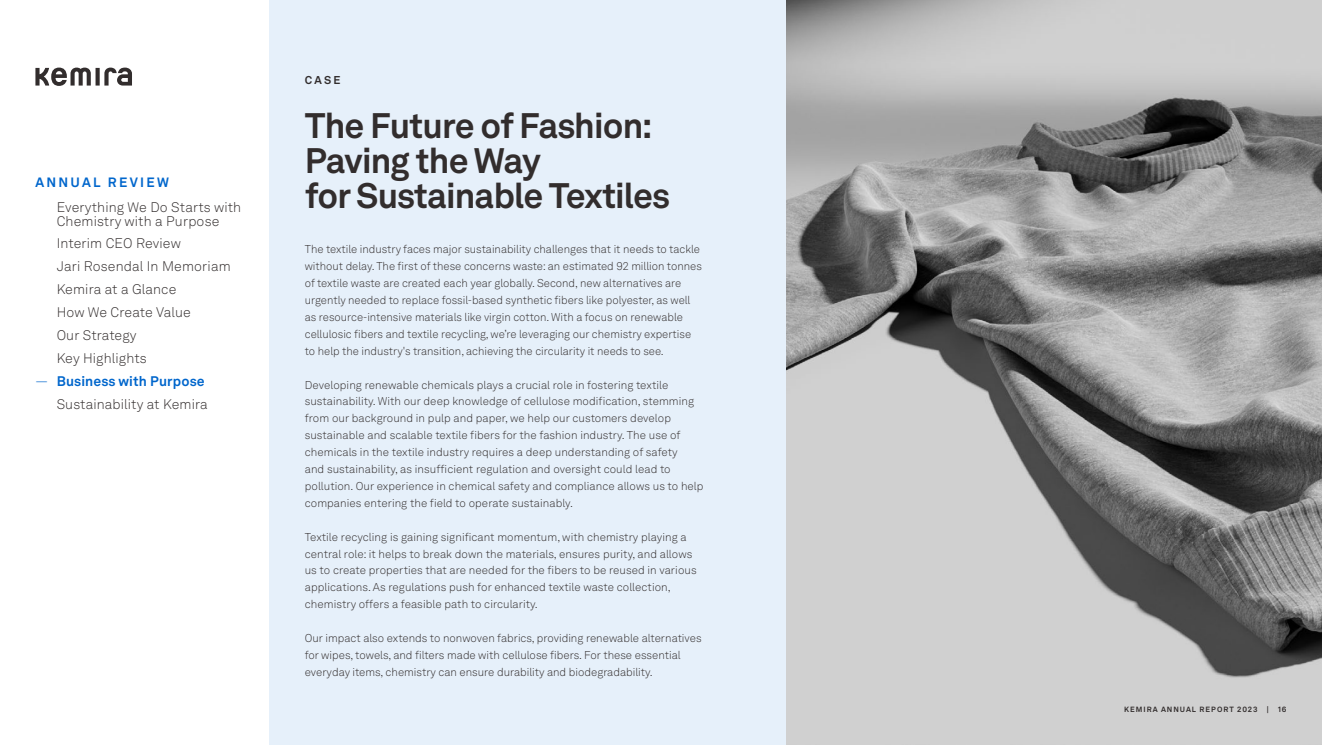
<style>
.page{position:relative;width:1322px;height:745px;background:#fff}
.page>*{position:absolute;margin:0;border:0;box-sizing:border-box;transform-origin:0 0}
.t1{font:700 35px/35px "Akkurat LL";letter-spacing:-.025em;color:#322d2d}
.t2{font:300 13.75px/13.8px "Akkurat LL";letter-spacing:.01em;color:#322d2d}
.t3{font:700 13.75px "Akkurat LL";letter-spacing:.01em;color:#06c}
.t4{font:700 13.38px "Akkurat LL";letter-spacing:.17em;color:#06c}
.t5{font:300 11.25px/16.9px "Akkurat LL";color:#322d2d}
.t6{font:700 11.25px "Akkurat LL";color:#322d2d}
.t7{font:700 7.5px "Akkurat LL";letter-spacing:.13em;color:#322d2d}
.s1{font-weight:300}
</style>
<div class="page">
<div style="left:269px;top:0;width:518px;height:744px;background:#e6f0fa"></div>
<img style="left:787px;top:0;width:535px;height:744px">
<svg style="left:96px;top:68px;width:4px;height:17px"></svg>
<svg style="left:104px;top:67px;width:28px;height:18px"></svg>
<svg style="left:35px;top:67px;width:56px;height:19px"></svg>
<p class="t4" style="left:35px;top:172px;width:135px">ANNUAL REVIEW</p>
<p class="t2" style="left:57px;top:200px;width:186px">Everything We Do Starts with<br>Chemistry with a Purpose</p>
<p class="t2" style="left:57px;top:236px;width:126px">Interim CEO Review</p>
<p class="t2" style="left:57px;top:259px;width:175px">Jari Rosendal In Memoriam</p>
<p class="t2" style="left:57px;top:282px;width:121px">Kemira at a Glance</p>
<p class="t2" style="left:57px;top:305px;width:136px">How We Create Value</p>
<p class="t2" style="left:57px;top:328px;width:81px">Our Strategy</p>
<p class="t2" style="left:57px;top:350px;width:92px">Key Highlights</p>
<p class="t3" style="left:35px;top:370px;width:171px"><span class="s1">—</span> Business with Purpose</p>
<p class="t2" style="left:57px;top:396px;width:152px">Sustainability at Kemira</p>
<p class="t6" style="left:305px;top:72px;width:37px">CASE</p>
<h1 class="t1" style="left:305px;top:106px;width:367px">The Future of Fashion:<br>Paving the Way<br>for Sustainable Textiles</h1>
<p class="t5" style="left:305px;top:240px;width:398px">The textile industry faces major sustainability challenges that it needs to tackle without delay. The first of these concerns waste: an estimated 92 million tonnes of textile waste are created each year globally. Second, new alternatives are urgently needed to replace fossil-based synthetic fibers like polyester, as well as resource-intensive materials like virgin cotton. With a focus on renewable cellulosic fibers and textile recycling, we’re leveraging our chemistry expertise to help the industry's transition, achieving the circularity it needs to see.</p>
<p class="t5" style="left:305px;top:375px;width:400px">Developing renewable chemicals plays a crucial role in fostering textile sustainability. With our deep knowledge of cellulose modification, stemming from our background in pulp and paper, we help our customers develop sustainable and scalable textile fibers for the fashion industry. The use of chemicals in the textile industry requires a deep understanding of safety<br>and sustainability, as insufficient regulation and oversight could lead to pollution. Our experience in chemical safety and compliance allows us to help companies entering the field to operate sustainably.</p>
<p class="t5" style="left:305px;top:527px;width:393px">Textile recycling is gaining significant momentum, with chemistry playing a central role: it helps to break down the materials, ensures purity, and allows us to create properties that are needed for the fibers to be reused in various applications. As regulations push for enhanced textile waste collection, chemistry offers a feasible path to circularity.</p>
<p class="t5" style="left:305px;top:629px;width:398px">Our impact also extends to nonwoven fabrics, providing renewable alternatives for wipes, towels, and filters made with cellulose fibers. For these essential everyday items, chemistry can ensure durability and biodegradability.</p>
<p class="t7" style="left:1124px;top:703px;width:164px">KEMIRA ANNUAL REPORT 2023 | 16</p>
</div>
